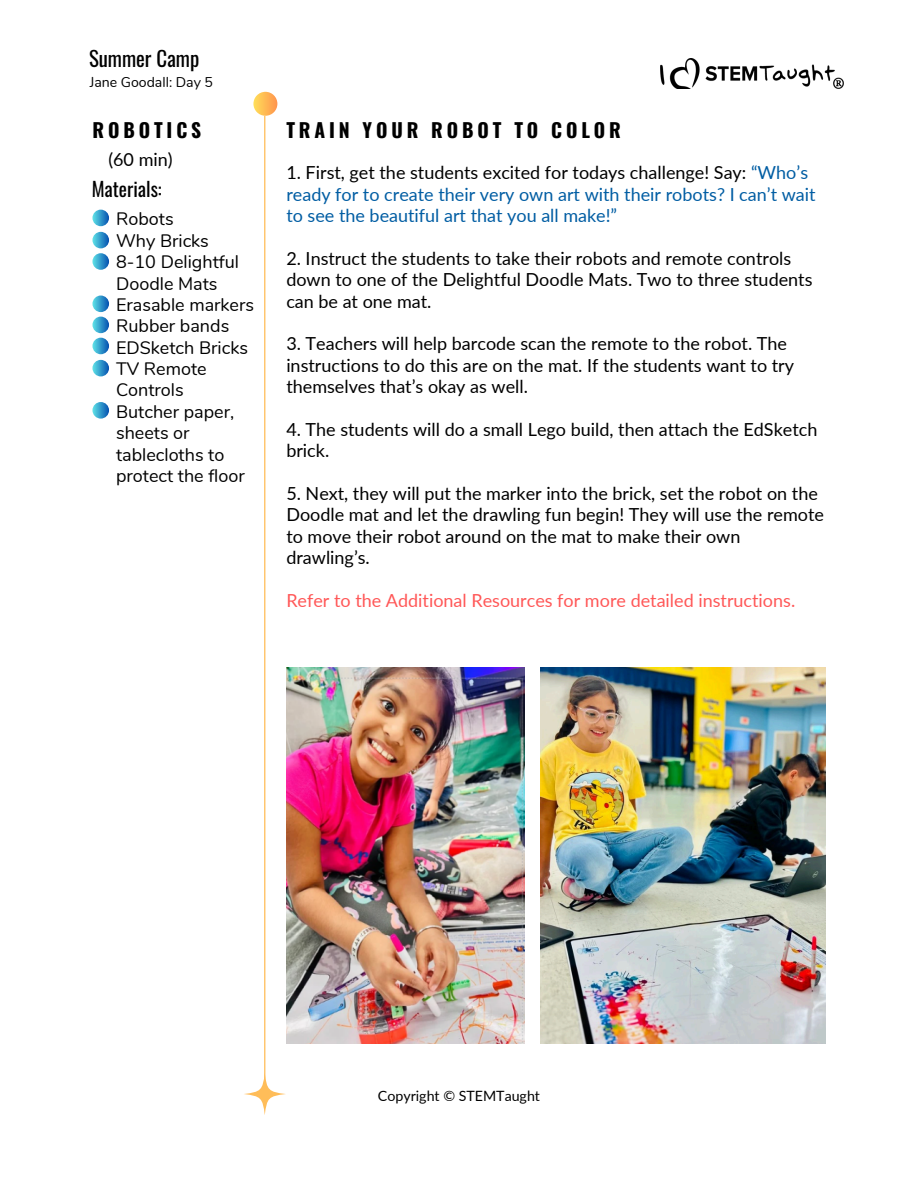
<style>
.page{position:relative;width:918px;height:1188px;background:#fff}
.page>*{position:absolute;margin:0;border:0;box-sizing:border-box;transform-origin:0 0}
.t1{font:20.85px "Oswald";color:#000}
.t2{font:700 19.5px "Oswald";letter-spacing:.2em;color:#000}
.t3{font:19.5px "Oswald";color:#000}
.t4{font:18px/21.3px "Lato";color:#000}
.t5{font:18px/21.3px "Lato";color:#015da3}
.t6{font:18px/21.3px "Nunito";color:#000}
.t7{font:18px "Lato";color:#ff5757}
.t8{font:14.25px "Lato";color:#000}
.t9{font:14.1px "Nunito";color:#000}
.s1{color:#000}
</style>
<div class="page">
<img style="left:660px;top:59px;width:184px;height:29px">
<svg style="left:244px;top:1073px;width:42px;height:42px"></svg>
<div style="left:253px;top:92px;width:24px;height:24px;background:linear-gradient(to right,#ffe263,#ff994b);border-radius:50%"></div>
<hr style="left:264px;top:116px;width:1px;height:971px;background:#ffbd59">
<svg style="left:92px;top:210px;width:17px;height:16px"></svg>
<svg style="left:92px;top:253px;width:17px;height:17px"></svg>
<svg style="left:92px;top:296px;width:17px;height:16px"></svg>
<svg style="left:92px;top:232px;width:17px;height:16px"></svg>
<svg style="left:92px;top:317px;width:17px;height:16px"></svg>
<svg style="left:92px;top:338px;width:17px;height:16px"></svg>
<svg style="left:92px;top:360px;width:17px;height:16px"></svg>
<svg style="left:92px;top:402px;width:17px;height:17px"></svg>
<img style="left:540px;top:668px;width:286px;height:376px">
<img style="left:286px;top:668px;width:239px;height:376px">
<p class="t1" style="left:89px;top:42px;width:112px">Summer Camp</p>
<h1 class="t9" style="left:90px;top:72px;width:125px">Jane Goodall: Day 5</h1>
<h3 class="t2" style="left:92px;top:114px;width:110px">ROBOTICS</h3>
<h3 class="t2" style="left:286px;top:114px;width:336px">TRAIN YOUR ROBOT TO COLOR</h3>
<h3 class="t4" style="left:108px;top:148px;width:66px">(60 min)</h3>
<h3 class="t3" style="left:92px;top:174px;width:72px">Materials:</h3>
<p class="t6" style="left:116px;top:209px;width:140px">Robots<br>Why Bricks<br>8-10 Delightful<br>Doodle Mats<br>Erasable markers<br>Rubber bands<br>EDSketch Bricks<br>TV Remote<br>Controls<br>Butcher paper, sheets or tablecloths to protect the floor</p>
<h2 class="t5" style="left:286px;top:162px;width:531px"><span class="s1">1. First, get the students excited for todays challenge! Say:</span> “Who’s ready for to create their very own art with their robots? I can’t wait to see the beautiful art that you all make!”</h2>
<h3 class="t4" style="left:286px;top:247px;width:528px">2. Instruct the students to take their robots and remote controls down to one of the Delightful Doodle Mats. Two to three students can be at one mat.</h3>
<h1 class="t4" style="left:286px;top:333px;width:509px">3. Teachers will help barcode scan the remote to the robot. The instructions to do this are on the mat. If the students want to try themselves that’s okay as well.</h1>
<h3 class="t4" style="left:286px;top:418px;width:533px">4. The students will do a small Lego build, then attach the EdSketch brick.</h3>
<h3 class="t4" style="left:286px;top:482px;width:539px">5. Next, they will put the marker into the brick, set the robot on the Doodle mat and let the drawling fun begin! They will use the remote to move their robot around on the mat to make their own drawling’s.</h3>
<p class="t7" style="left:286px;top:589px;width:510px">Refer to the Additional Resources for more detailed instructions.</p>
<h3 class="t8" style="left:378px;top:1087px;width:164px">Copyright © STEMTaught</h3>
</div>
